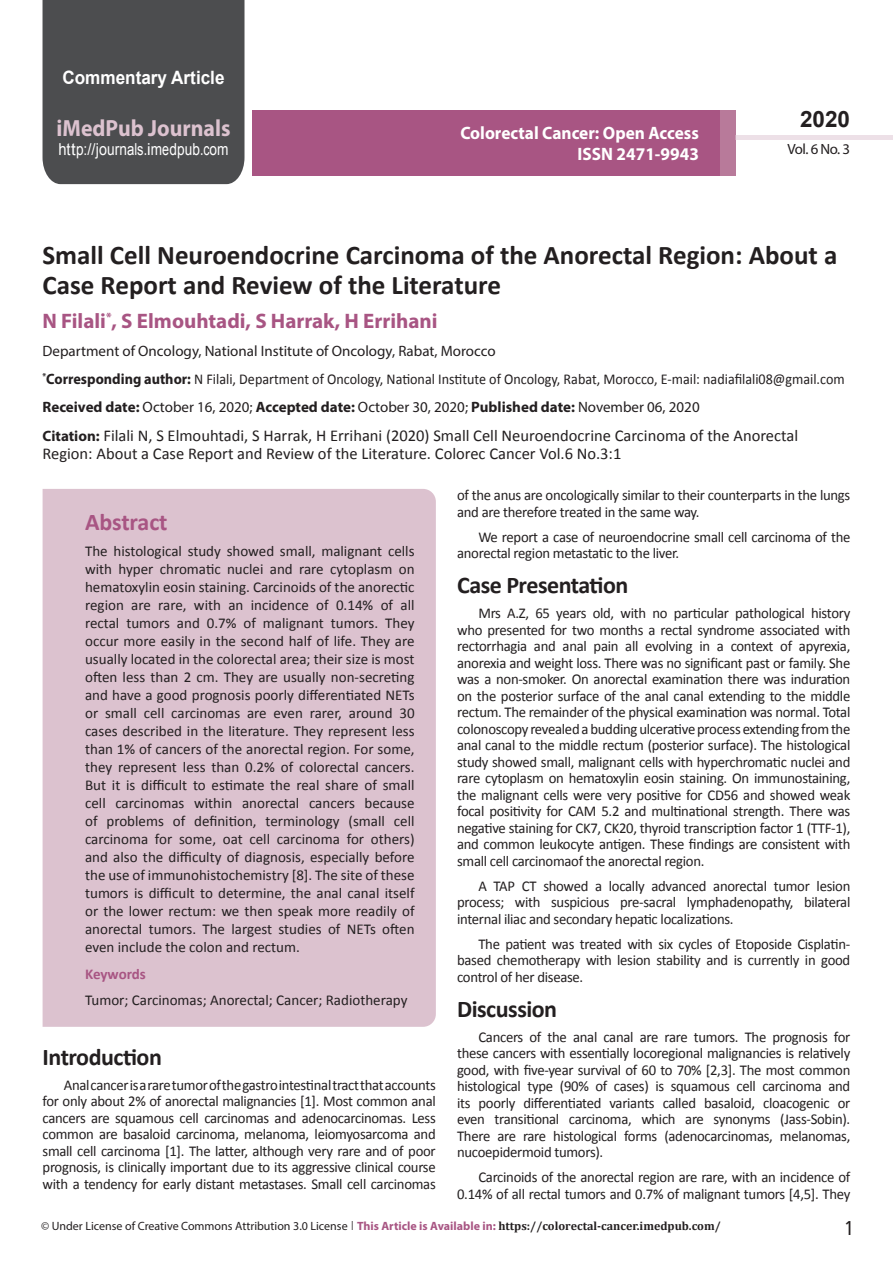
<style>
.page{position:relative;width:893px;height:1263px;background:#fff}
.page>*{position:absolute;margin:0;border:0;box-sizing:border-box;transform-origin:0 0}
.t1{font:700 27px/29.7px "Calibri";color:#231f20}
.t2{font:25.5px "Tunga";color:#231f20}
.refere{font:700 24px "Calibri";letter-spacing:-.02em;color:#231f20}
.t3{font:700 24px "Calibri";letter-spacing:-.005em;color:#a85583}
.t4{font:700 23.4px "Myriad Pro";color:#dcc2cf;scale:.93 1}
.t5{font:700 22.5px "Arial";color:#231f20}
.t6{font:700 21px "Myriad Pro";color:#a85583}
.t7{font:700 18.45px "Arial";color:#fff;scale:.93 1}
.t8{font:700 18px/21.6px "Myriad Pro";color:#fff;text-align:right;scale:.96 1}
.t9{font:16.5px/18.1px "Calibri";color:#231f20}
.t10{font:16.5px "Arial";letter-spacing:.005em;color:#fff;scale:.89 1}
.refere-2{font:15px/16.5px "Calibri";letter-spacing:-.02em;color:#231f20;text-align:justify}
.t11{font:15px "Myriad Pro";color:#231f20}
.refere-3{font:15px "Calibri";color:#231f20;scale:.94 1}
.refere-4{font:15px "Calibri";color:#231f20}
.t12{font:700 15px "Calibri";letter-spacing:-.01em;color:#a85583}
.t13{font:14.85px "Myriad Pro";color:#231f20}
.t14{font:12px "Myriad Pro";color:#231f20}
.s1{font-family:"Calibri"}
.s2{font-family:"Myriad Pro";font-weight:700}
.s3{font-weight:700}
.s4{font-family:"Myriad Pro";font-weight:700;font-size:15px}
.s5{font-family:"Tunga"}
.s6{font-weight:700;color:#a85583}
.s7{font-family:"Cambria";font-weight:700}
</style>
<div class="page">
<div style="left:43px;top:0;width:201px;height:184px;background:#4c4d4f"></div>
<div style="left:252px;top:110px;width:469px;height:66px;background:#a85583"></div>
<div style="left:720px;top:110px;width:16px;height:66px;background:#b87a9a"></div>
<div style="left:736px;top:135px;width:157px;height:5px;background:#ede0e7"></div>
<div style="left:43px;top:489px;width:393px;height:538px;background:#dcc2cf"></div>
<p class="t7" style="left:62px;top:65px;width:176px">Commentary Article</p>
<h3 class="t4" style="left:57px;top:113px;width:188px">iMedPub Journals</h3>
<p class="t10" style="left:58px;top:139px;width:193px">http://journals<span class="s1">.</span>imedpub<span class="s1">.</span>com</p>
<p class="t8" style="left:460px;top:121px;width:250px">Colorectal Cancer: Open Access<br>ISSN 2471-9943</p>
<h3 class="t5" style="left:800px;top:104px;width:52px">2020</h3>
<p class="t13" style="left:787px;top:140px;width:64px">Vol. 6 No. 3</p>
<p class="t1" style="left:43px;top:240px;width:796px">Small Cell Neuroendocrine Carcinoma of the Anorectal Region: About a<br>Case Report and Review of the Literature</p>
<p class="t6" style="left:43px;top:307px;width:397px">N Filali<sup>*</sup>, S Elmouhtadi, S Harrak, H Errihani</p>
<p class="t11" style="left:43px;top:341px;width:455px">Department of Oncology, National Institute of Oncology, Rabat, Morocco</p>
<p class="refere-3" style="left:43px;top:369px;width:855px"><sup>*</sup><span class="s2">Corresponding author:</span> N Filali, Department of Oncology, National Institute of Oncology, Rabat, Morocco, E-mail: nadiafilali08@gmail.com</p>
<p class="t11" style="left:43px;top:397px;width:659px"><span class="s3">Received date:</span> October 16, 2020; <span class="s3">Accepted date:</span> October 30, 2020; <span class="s3">Published date:</span> November 06, 2020</p>
<p class="t9" style="left:43px;top:426px;width:757px"><span class="s4">Citation:</span> Filali N, S Elmouhtadi, S Harrak, H Errihani (2020) Small Cell Neuroendocrine Carcinoma of the Anorectal<br>Region: About a Case Report and Review of the Literature. Colorec Cancer Vol.6 No.3:1</p>
<p class="t3" style="left:85px;top:506px;width:84px">Abstract</p>
<p class="refere-2" style="left:85px;top:542px;width:331px;line-height:18px">The histological study showed small, malignant cells with hyper chromatic nuclei and rare cytoplasm on hematoxylin eosin staining. Carcinoids of the anorectic region are rare, with an incidence of 0.14% of all rectal tumors and 0.7% of malignant tumors. They occur more easily in the second half of life. They are usually located in the colorectal area; their size is most often less than 2 cm. They are usually non-secreting and have a good prognosis poorly differentiated NETs or small cell carcinomas are even rarer, around 30 cases described in the literature. They represent less than 1% of cancers of the anorectal region. For some, they represent less than 0.2% of colorectal cancers.<br>But it is difficult to estimate the real share of small cell carcinomas within anorectal cancers because of problems of definition, terminology (small cell carcinoma for some, oat cell carcinoma for others) and also the difficulty of diagnosis, especially before the use of immunohistochemistry [8]. The site of these tumors is difficult to determine, the anal canal itself or the lower rectum: we then speak more readily of anorectal tumors. The largest studies of NETs often even include the colon and rectum.</p>
<p class="t12" style="left:85px;top:964px;width:62px">Keywords</p>
<p class="refere-4" style="left:85px;top:991px;width:324px">Tumor; Carcinomas; Anorectal; Cancer; Radiotherapy</p>
<p class="refere" style="left:43px;top:1041px;width:121px">Introduction</p>
<p class="refere-2" style="left:43px;top:1077px;width:395px;text-indent:21px">Anal cancer is a rare tumor of the gastro intestinal tract that accounts for only about 2% of anorectal malignancies [1]. Most common anal cancers are squamous cell carcinomas and adenocarcinomas. Less common are basaloid carcinoma, melanoma, leiomyosarcoma and small cell carcinoma [1]. The latter, although very rare and of poor prognosis, is clinically important due to its aggressive clinical course with a tendency for early distant metastases. Small cell carcinomas</p>
<p class="refere-2" style="left:457px;top:487px;width:395px">of the anus are oncologically similar to their counterparts in the lungs and are therefore treated in the same way.</p>
<p class="refere-2" style="left:457px;top:528px;width:395px;text-indent:21px">We report a case of neuroendocrine small cell carcinoma of the anorectal region metastatic to the liver.</p>
<p class="refere" style="left:457px;top:570px;width:173px">Case Presentation</p>
<p class="refere-2" style="left:457px;top:605px;width:395px;text-indent:21px">Mrs A.Z, 65 years old, with no particular pathological history who presented for two months a rectal syndrome associated with rectorrhagia and anal pain all evolving in a context of apyrexia, anorexia and weight loss. There was no significant past or family. She was a non-smoker. On anorectal examination there was induration on the posterior surface of the anal canal extending to the middle rectum. The remainder of the physical examination was normal. Total colonoscopy revealed a budding ulcerative process extending from the anal canal to the middle rectum (posterior surface). The histological study showed small, malignant cells with hyperchromatic nuclei and rare cytoplasm on hematoxylin eosin staining. On immunostaining, the malignant cells were very positive for CD56 and showed weak focal positivity for CAM 5.2 and multinational strength. There was negative staining for CK7, CK20, thyroid transcription factor 1 (TTF-1), and common leukocyte antigen. These findings are consistent with small cell carcinomaof the anorectal region.</p>
<p class="refere-2" style="left:457px;top:877px;width:395px;text-indent:21px">A TAP CT showed a locally advanced anorectal tumor lesion process; with suspicious pre-sacral lymphadenopathy, bilateral internal iliac and secondary hepatic localizations.</p>
<p class="refere-2" style="left:457px;top:935px;width:395px;text-indent:21px">The patient was treated with six cycles of Etoposide Cisplatin&shy;based chemotherapy with lesion stability and is currently in good control of her disease.</p>
<p class="refere" style="left:457px;top:993px;width:102px">Discussion</p>
<p class="refere-2" style="left:457px;top:1028px;width:395px;text-indent:21px">Cancers of the anal canal are rare tumors. The prognosis for these cancers with essentially locoregional malignancies is relatively good, with five-year survival of 60 to 70% [2,3]. The most common histological type (90% of cases) is squamous cell carcinoma and its poorly differentiated variants called basaloid, cloacogenic or even transitional carcinoma, which are synonyms (Jass-Sobin).<br>There are rare histological forms (adenocarcinomas, melanomas, nucoepidermoid tumors).</p>
<p class="refere-2" style="left:457px;top:1169px;width:395px;text-align:right">Carcinoids of the anorectal region are rare, with an incidence of<br>0.14% of all rectal tumors and 0.7% of malignant tumors [4,5]. They</p>
<p class="t14" style="left:41px;top:1219px;width:681px">© Under License of Creative Commons Attribution 3.0 License <span class="s5">|</span> <span class="s6">This Article is Available in:</span> <span class="s7">https://colorectal-cancer.imedpub.com/</span></p>
<h2 class="t2" style="left:845px;top:1211px;width:9px">1</h2>
</div>
